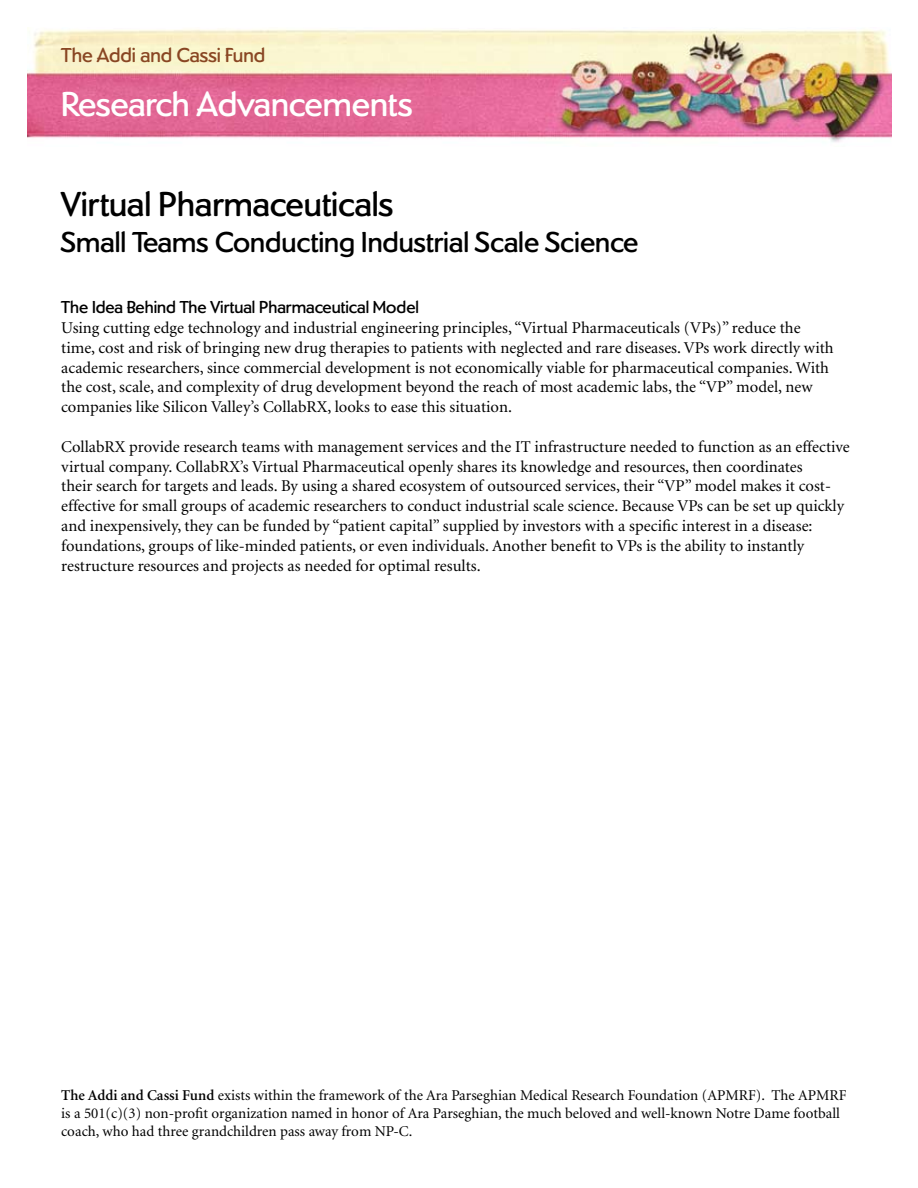
<style>
.page{position:relative;width:918px;height:1188px;background:#fff}
.page>*{position:absolute;margin:0;border:0;box-sizing:border-box;transform-origin:0 0}
.t1{font:500 36px "Dundee";color:#000}
.t2{font:500 36px "Dundee";color:#fff}
.t3{font:500 30px "Dundee";color:#000}
.t4{font:500 21px "Dundee";color:#894623}
.t5{font:500 18px "Dundee";color:#000}
.t6{font:16.5px/19.8px "Minion";color:#000}
.t7{font:15px/18px "Minion";color:#000}
.s1{font-weight:600}
</style>
<div class="page">
<img style="left:27px;top:29px;width:864px;height:113px">
<p class="t4" style="left:61px;top:40px;width:205px">The Addi and Cassi Fund</p>
<h1 class="t2" style="left:61px;top:79px;width:353px">Research Advancements</h1>
<h1 class="t1" style="left:61px;top:179px;width:334px">Virtual Pharmaceuticals</h1>
<h2 class="t3" style="left:61px;top:222px;width:579px">Small Teams Conducting Industrial Scale Science</h2>
<p class="t5" style="left:61px;top:295px;width:359px">The Idea Behind The Virtual Pharmaceutical Model</p>
<p class="t6" style="left:61px;top:318px;width:774px">Using cutting edge technology and industrial engineering principles, “Virtual Pharmaceuticals (VPs)” reduce the time, cost and risk of bringing new drug therapies to patients with neglected and rare diseases. VPs work directly with academic researchers, since commercial development is not economically viable for pharmaceutical companies. With the cost, scale, and complexity of drug development beyond the reach of most academic labs, the “VP” model, new companies like Silicon Valley’s CollabRX, looks to ease this situation.</p>
<p class="t6" style="left:61px;top:437px;width:790px">CollabRX provide research teams with management services and the IT infrastructure needed to function as an effective virtual company. CollabRX’s Virtual Pharmaceutical openly shares its knowledge and resources, then coordinates<br>their search for targets and leads. By using a shared ecosystem of outsourced services, their “VP” model makes it cost&shy;effective for small groups of academic researchers to conduct industrial scale science. Because VPs can be set up quickly and inexpensively, they can be funded by “patient capital” supplied by investors with a specific interest in a disease: foundations, groups of like-minded patients, or even individuals. Another benefit to VPs is the ability to instantly restructure resources and projects as needed for optimal results.</p>
<p class="t7" style="left:61px;top:1087px;width:787px"><span class="s1">The Addi and Cassi Fund</span> exists within the framework of the Ara Parseghian Medical Research Foundation (APMRF). The APMRF is a 501(c)(3) non-profit organization named in honor of Ara Parseghian, the much beloved and well-known Notre Dame football coach, who had three grandchildren pass away from NP-C.</p>
</div>
